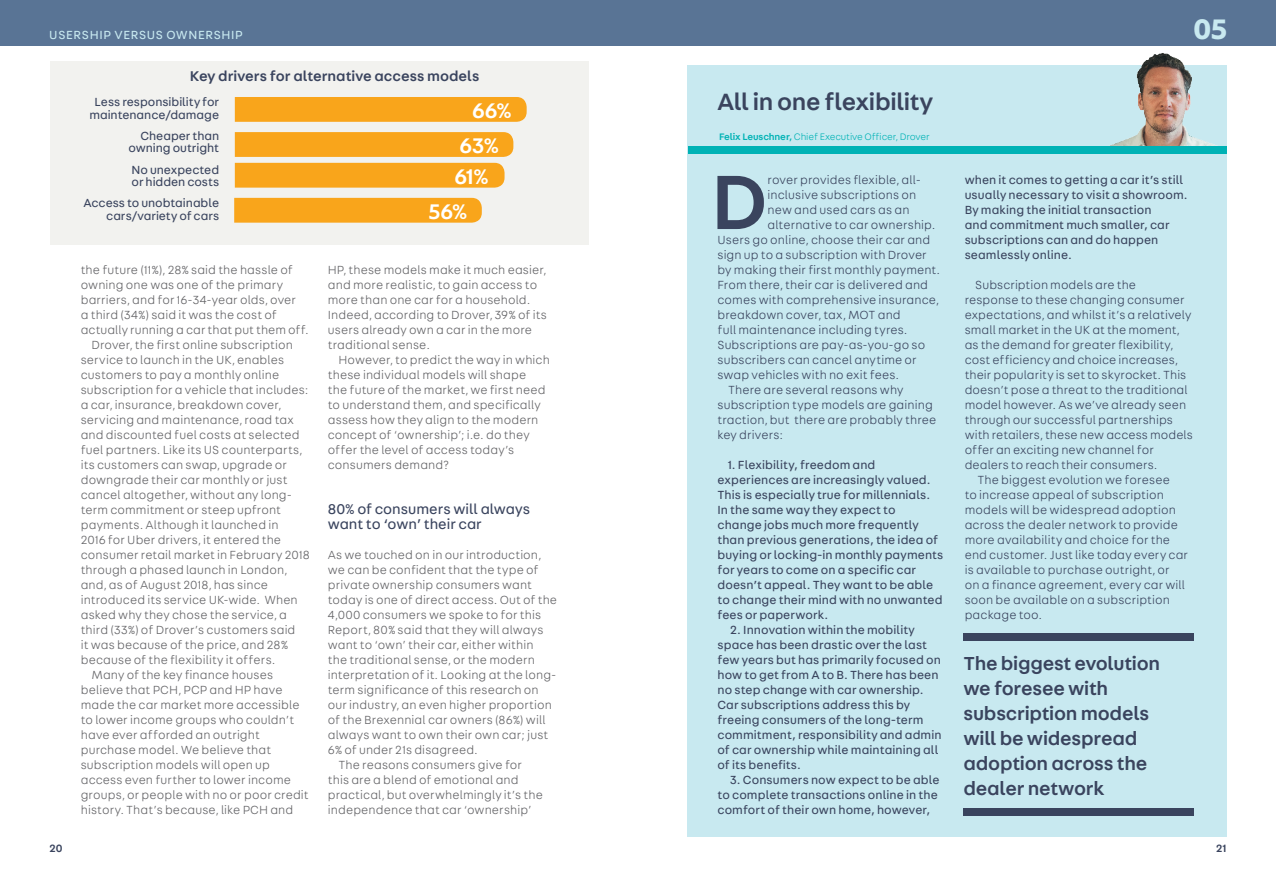
<style>
.page{position:relative;width:1276px;height:886px;background:#fff}
.page>*{position:absolute;margin:0;border:0;box-sizing:border-box;transform-origin:0 0}
.t1{font:500 81.75px "AT Fabriga";color:#3a445e}
.t2{font:700 30px "AT Fabriga";color:#c8e9f0}
.t3{font:500 25px "AT Fabriga";letter-spacing:-.015em;color:#3a445e}
.t4{font:500 22.5px "AT Fabriga";letter-spacing:-.01em;color:#fff}
.t5{font:500 20px/25px "AT Fabriga";letter-spacing:-.01em;color:#3a445e}
.t6{font:15px/15px "AT Fabriga";color:#3a445e}
.t7{font:500 15px "AT Fabriga";color:#3a445e}
.t8{font:300 12.5px/15px "AT Fabriga";letter-spacing:.01em;color:#636366}
.t9{font:300 12.5px/15px "AT Fabriga";letter-spacing:.005em;color:#3a445e}
.t10{font:12.5px/15px "AT Fabriga";letter-spacing:.005em;color:#3a445e}
.t11{font:12.5px "AT Fabriga";letter-spacing:.055em;color:#c8e9f0}
.t12{font:500 11.25px "AT Fabriga";color:#3a445e}
.AT_Basic{font:300 10px "AT Fabriga";letter-spacing:-.01em;color:#00b2b5}
.s1{font-weight:500}
</style>
<div class="page">
<div style="left:0;top:0;width:640px;height:45px;background:#597495"></div>
<div style="left:50px;top:61px;width:538px;height:184px;background:#f2f2ef"></div>
<div style="left:235px;top:97px;width:291px;height:25px;background:#f9a51b"></div>
<svg style="left:235px;top:132px;width:278px;height:25px;background:#f8a51d"></svg>
<div style="left:235px;top:163px;width:269px;height:25px;background:#f9a51b"></div>
<div style="left:234px;top:198px;width:248px;height:25px;background:#f9a51b"></div>
<div style="left:687px;top:65px;width:539px;height:771px;background:#c8e9f0"></div>
<div style="left:638px;top:0;width:638px;height:45px;background:#597495"></div>
<img style="left:1103px;top:53px;width:123px;height:94px">
<div style="left:963px;top:634px;width:231px;height:7px;background:#3a445e"></div>
<div style="left:963px;top:808px;width:231px;height:8px;background:#3a445e"></div>
<div style="left:687px;top:147px;width:539px;height:7px;background:#00b2b5"></div>
<p class="t11" style="left:49px;top:27px;width:195px">USERSHIP VERSUS OWNERSHIP</p>
<p class="t7" style="left:190px;top:66px;width:291px">Key drivers for alternative access models</p>
<p class="t4" style="left:472px;top:95px;width:42px">66%</p>
<p class="t4" style="left:459px;top:130px;width:42px">63%</p>
<p class="t4" style="left:454px;top:161px;width:36px">61%</p>
<p class="t4" style="left:428px;top:196px;width:41px">56%</p>
<p class="t10" style="left:89px;top:95px;width:131px;line-height:12.5px;text-align:center">Less responsibility for maintenance/damage</p>
<p class="t10" style="left:140px;top:128px;width:80px">Cheaper than</p>
<p class="t10" style="left:128px;top:140px;width:92px">owning outright</p>
<p class="t10" style="left:132px;top:163px;width:89px;line-height:12.5px">No unexpected or hidden costs</p>
<p class="t10" style="left:83px;top:196px;width:137px;line-height:12.5px;text-align:right">Access to unobtainable cars/variety of cars</p>
<p class="t12" style="left:50px;top:840px;width:14px">20</p>
<p class="t8" style="left:81px;top:262px;width:229px">the future (11%), 28% said the hassle of owning one was one of the primary barriers, and for 16-34-year olds, over<br>a third (34%) said it was the cost of actually running a car that put them off.</p>
<p class="t8" style="left:81px;top:337px;width:230px;text-indent:11px">Drover, the first online subscription service to launch in the UK, enables customers to pay a monthly online subscription for a vehicle that includes: a car, insurance, breakdown cover, servicing and maintenance, road tax and discounted fuel costs at selected fuel partners. Like its US counterparts, its customers can swap, upgrade or downgrade their car monthly or just cancel altogether, without any long&shy;term commitment or steep upfront payments. Although it launched in<br>2016 for Uber drivers, it entered the consumer retail market in February 2018 through a phased launch in London, and, as of August 2018, has since introduced its service UK-wide. When asked why they chose the service, a third (33%) of Drover’s customers said<br>it was because of the price, and 28% because of the flexibility it offers.</p>
<p class="t8" style="left:81px;top:667px;width:229px;text-indent:11px">Many of the key finance houses believe that PCH, PCP and HP have made the car market more accessible to lower income groups who couldn’t have ever afforded an outright purchase model. We believe that subscription models will open up access even further to lower income groups, or people with no or poor credit history. That’s because, like PCH and</p>
<p class="t8" style="left:328px;top:262px;width:221px">HP, these models make it much easier, and more realistic, to gain access to more than one car for a household.<br>Indeed, according to Drover, 39% of its users already own a car in the more traditional sense.</p>
<p class="t8" style="left:328px;top:352px;width:223px;text-indent:11px">However, to predict the way in which these individual models will shape<br>the future of the market, we first need to understand them, and specifically assess how they align to the modern concept of ‘ownership’; i.e. do they offer the level of access today’s consumers demand?</p>
<p class="t6" style="left:328px;top:501px;width:204px">80% of consumers will always want to ‘own’ their car</p>
<p class="t8" style="left:328px;top:547px;width:231px">As we touched on in our introduction, we can be confident that the type of private ownership consumers want today is one of direct access. Out of the 4,000 consumers we spoke to for this Report, 80% said that they will always want to ‘own’ their car, either within<br>the traditional sense, or the modern interpretation of it. Looking at the long&shy;term significance of this research on our industry, an even higher proportion of the Brexennial car owners (86%) will always want to own their own car; just 6% of under 21s disagreed.</p>
<p class="t8" style="left:328px;top:757px;width:216px;text-indent:11px">The reasons consumers give for this are a blend of emotional and practical, but overwhelmingly it’s the independence that car ‘ownership’</p>
<p class="t3" style="left:717px;top:85px;width:217px">All in one flexibility</p>
<p class="AT_Basic" style="left:719px;top:130px;width:212px"><span class="s1">Felix Leuschner,</span> Chief Executive Officer, Drover</p>
<p class="t1" style="left:711px;top:147px;width:58px">D</p>
<p class="t9" style="left:767px;top:172px;width:155px">rover provides flexible, all-</p>
<p class="t9" style="left:767px;top:187px;width:150px">inclusive subscriptions on</p>
<p class="t9" style="left:767px;top:202px;width:143px">new and used cars as an</p>
<p class="t9" style="left:767px;top:217px;width:169px">alternative to car ownership.</p>
<p class="t9" style="left:717px;top:232px;width:214px">Users go online, choose their car and</p>
<p class="t9" style="left:717px;top:247px;width:211px">sign up to a subscription with Drover</p>
<p class="t9" style="left:717px;top:262px;width:224px">by making their first monthly payment.</p>
<p class="t9" style="left:717px;top:277px;width:212px">From there, their car is delivered and</p>
<p class="t9" style="left:717px;top:292px;width:223px">comes with comprehensive insurance,</p>
<p class="t9" style="left:717px;top:307px;width:185px">breakdown cover, tax, MOT and</p>
<p class="t9" style="left:717px;top:322px;width:192px">full maintenance including tyres.</p>
<p class="t9" style="left:717px;top:337px;width:209px">Subscriptions are pay-as-you-go so</p>
<p class="t9" style="left:717px;top:352px;width:201px">subscribers can cancel anytime or</p>
<p class="t9" style="left:717px;top:367px;width:183px">swap vehicles with no exit fees.</p>
<p class="t9" style="left:717px;top:382px;width:220px;text-indent:11px">There are several reasons why subscription type models are gaining traction, but there are probably three key drivers:</p>
<p class="t10" style="left:717px;top:457px;width:227px;text-indent:11px">1. Flexibility, freedom and experiences are increasingly valued.<br>This is especially true for millennials.<br>In the same way they expect to<br>change jobs much more frequently than previous generations, the idea of buying or locking-in monthly payments for years to come on a specific car doesn’t appeal. They want to be able to change their mind with no unwanted fees or paperwork.</p>
<p class="t10" style="left:717px;top:622px;width:226px;text-indent:13px">2. Innovation within the mobility space has been drastic over the last few years but has primarily focused on how to get from A to B. There has been no step change with car ownership.<br>Car subscriptions address this by freeing consumers of the long-term commitment, responsibility and admin of car ownership while maintaining all of its benefits.</p>
<p class="t10" style="left:717px;top:772px;width:224px;text-indent:13px">3. Consumers now expect to be able to complete transactions online in the comfort of their own home, however,</p>
<p class="t2" style="left:1193px;top:9px;width:35px">05</p>
<p class="t10" style="left:964px;top:172px;width:224px">when it comes to getting a car it’s still usually necessary to visit a showroom.<br>By making the initial transaction<br>and commitment much smaller, car subscriptions can and do happen seamlessly online.</p>
<p class="t9" style="left:964px;top:277px;width:230px;text-indent:11px">Subscription models are the response to these changing consumer expectations, and whilst it’s a relatively small market in the UK at the moment, as the demand for greater flexibility, cost efficiency and choice increases, their popularity is set to skyrocket. This doesn’t pose a threat to the traditional model however. As we’ve already seen through our successful partnerships with retailers, these new access models offer an exciting new channel for dealers to reach their consumers.</p>
<p class="t9" style="left:964px;top:472px;width:225px;text-indent:13px">The biggest evolution we foresee<br>to increase appeal of subscription models will be widespread adoption across the dealer network to provide more availability and choice for the end customer. Just like today every car is available to purchase outright, or<br>on a finance agreement, every car will soon be available on a subscription package too.</p>
<p class="t5" style="left:963px;top:649px;width:198px">The biggest evolution we foresee with subscription models will be widespread adoption across the dealer network</p>
<p class="t12" style="left:1216px;top:840px;width:12px">21</p>
</div>
